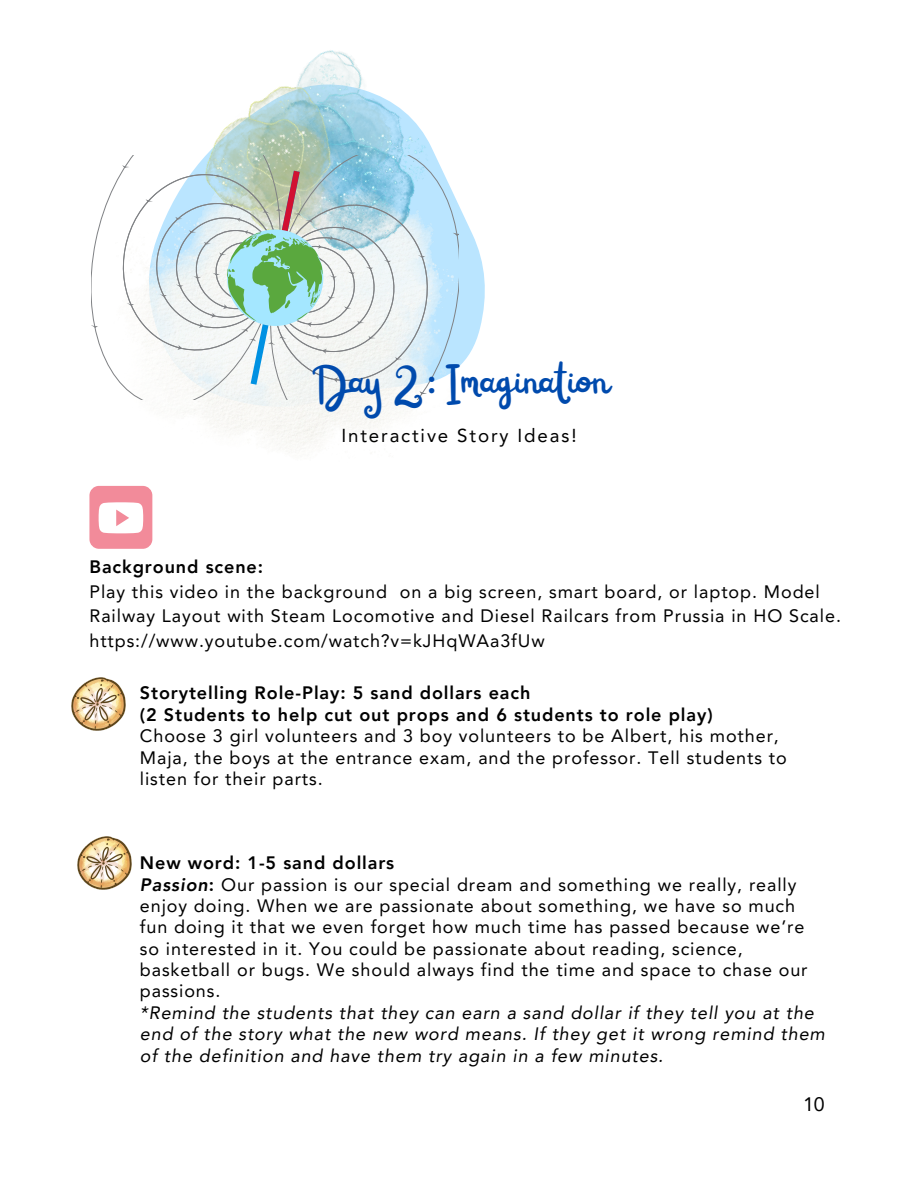
<style>
.page{position:relative;width:918px;height:1188px;background:#fff}
.page>*{position:absolute;margin:0;border:0;box-sizing:border-box;transform-origin:0 0}
.t1{font:45px "Railey";color:#004aad}
.t2{font:19.5px "Avenir LT Pro";color:#000}
.t3{font:18.75px "Avenir LT Pro";letter-spacing:.1em;color:#000}
.t4{font:18px/21.3px "Avenir LT Pro";letter-spacing:.05em;color:#000}
.t5{font:italic 18px/21.3px "Avenir LT Pro";letter-spacing:.05em;color:#000}
.t6{font:800 18px "Avenir LT Pro";letter-spacing:.05em;color:#000}
.s1{font-weight:800;font-style:italic}
.s2{font-weight:800}
</style>
<div class="page">
<svg style="left:95px;top:155px;width:390px;height:350px"></svg>
<div style="left:89px;top:486px;width:63px;height:63px;background:#f28b9a;border-radius:10px"></div>
<svg style="left:99px;top:502px;width:44px;height:31px"></svg>
<img style="left:78px;top:837px;width:54px;height:52px">
<img style="left:72px;top:678px;width:54px;height:53px">
<img style="left:113px;top:172px;width:346px;height:291px">
<img style="left:186px;top:50px;width:272px;height:106px">
<svg style="left:92px;top:156px;width:168px;height:244px"></svg>
<svg style="left:260px;top:156px;width:198px;height:244px"></svg>
<svg style="left:453px;top:233px;width:5px;height:3px"></svg>
<svg style="left:92px;top:325px;width:6px;height:3px"></svg>
<svg style="left:115px;top:164px;width:320px;height:230px"></svg>
<p class="t1" style="left:310px;top:357px;width:299px">Day 2: Imagination</p>
<p class="t3" style="left:341px;top:427px;width:237px">Interactive Story Ideas!</p>
<p class="t6" style="left:89px;top:559px;width:175px">Background scene:</p>
<p class="t4" style="left:89px;top:581px;width:753px;line-height:24.8px">Play this video in the background on a big screen, smart board, or laptop. Model<br>Railway Layout with Steam Locomotive and Diesel Railcars from Prussia in HO Scale. https://www.youtube.com/watch?v=kJHqWAa3fUw</p>
<p class="t6" style="left:140px;top:686px;width:392px">Storytelling Role-Play: 5 sand dollars each</p>
<p class="t6" style="left:140px;top:707px;width:574px">(2 Students to help cut out props and 6 students to role play)</p>
<p class="t4" style="left:140px;top:727px;width:648px">Choose 3 girl volunteers and 3 boy volunteers to be Albert, his mother,<br>Maja, the boys at the entrance exam, and the professor. Tell students to listen for their parts.</p>
<p class="t6" style="left:140px;top:856px;width:256px">New word: 1-5 sand dollars</p>
<p class="t4" style="left:140px;top:875px;width:669px"><span class="s1">Passion</span><span class="s2">:</span> Our passion is our special dream and something we really, really enjoy doing. When we are passionate about something, we have so much fun doing it that we even forget how much time has passed because we’re so interested in it. You could be passionate about reading, science, basketball or bugs. We should always find the time and space to chase our passions.</p>
<p class="t5" style="left:140px;top:1004px;width:687px">*Remind the students that they can earn a sand dollar if they tell you at the end of the story what the new word means. If they get it wrong remind them of the definition and have them try again in a few minutes.</p>
<p class="t2" style="left:803px;top:1096px;width:23px">10</p>
</div>
